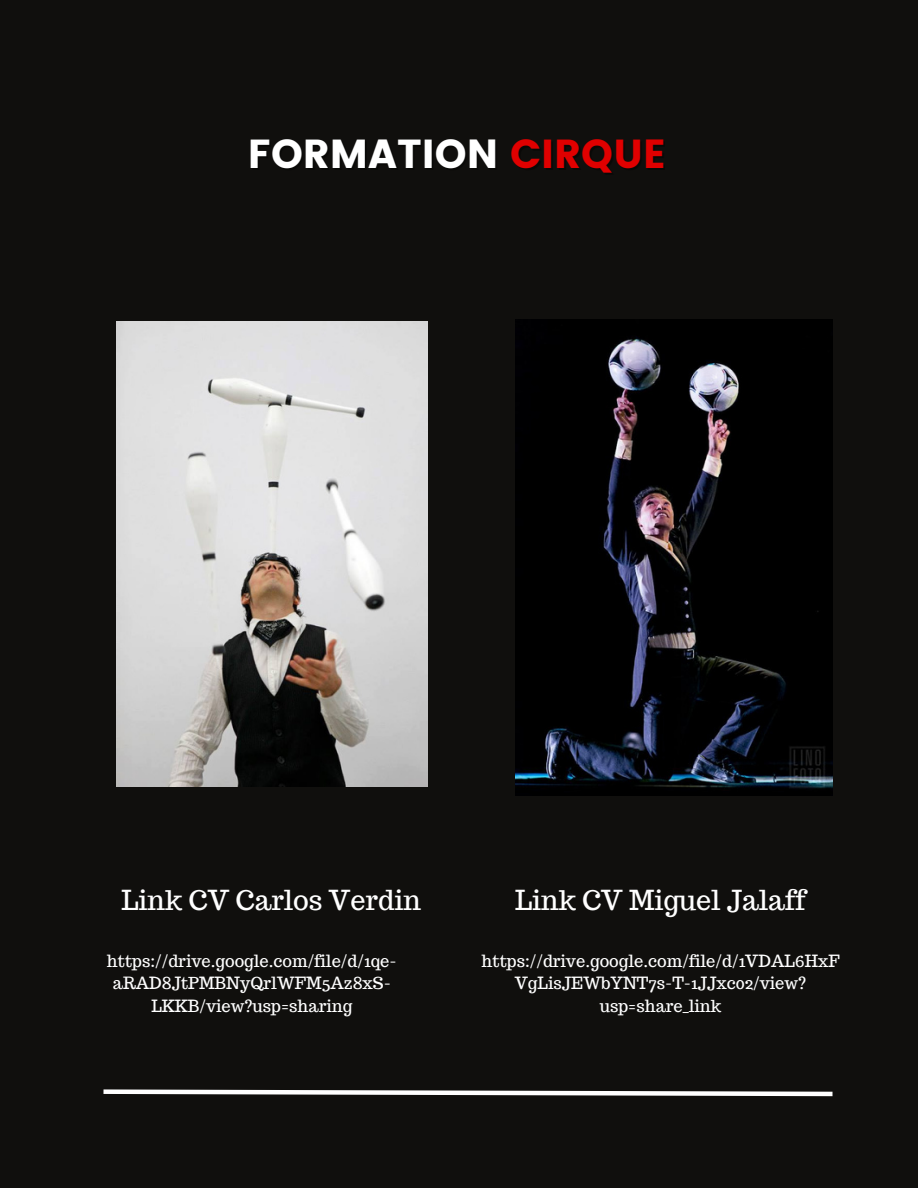
<style>
.page{position:relative;width:918px;height:1188px;background:#100f0d}
.page>*{position:absolute;margin:0;border:0;box-sizing:border-box;transform-origin:0 0}
.t1{font:40.5px "Poppins";color:#fff}
.t2{font:27px "Trocchi";color:#fff}
.t3{font:16.5px/22.5px "Trocchi";color:#fff;text-align:center}
.s1{color:rgb(0 0 0/.4)}
</style>
<div class="page">
<img style="left:117px;top:321px;width:310px;height:465px">
<img style="left:515px;top:320px;width:317px;height:476px">
<svg style="left:103px;top:1089px;width:730px;height:8px"></svg>
<h1 class="t1" style="left:248px;top:131px;width:422px">FORMATION <span class="s1">CIRQUE</span></h1>
<h2 class="t2" style="left:122px;top:883px;width:301px">Link CV Carlos Verdin</h2>
<p class="t3" style="left:107px;top:949px;width:291px">https://drive.google.com/file/d/1qe&shy;aRAD8JtPMBNyQrlWFM5Az8xS-<br>LKKB/view?usp=sharing</p>
<h2 class="t2" style="left:515px;top:883px;width:292px">Link CV Miguel Jalaff</h2>
<p class="t3" style="left:482px;top:949px;width:360px">https://drive.google.com/file/d/1VDAL6HxF<br>VgLisJEWbYNT7s-T-1JJxc02/view? usp=share_link</p>
</div>
